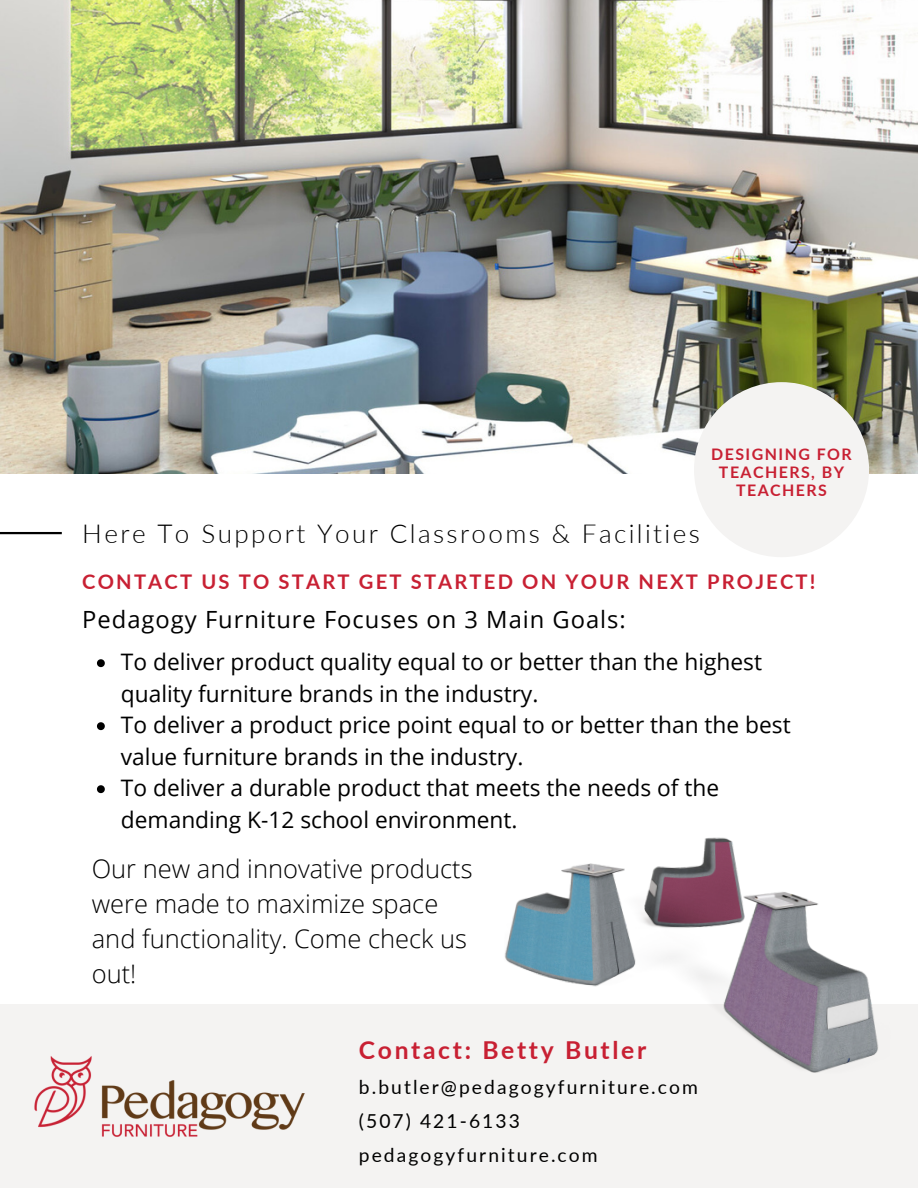
<style>
.page{position:relative;width:918px;height:1188px;background:#fff}
.page>*{position:absolute;margin:0;border:0;box-sizing:border-box;transform-origin:0 0}
.t1{font:300 26.1px "Lato";letter-spacing:.09em;color:#000}
.t2{font:300 25.5px/34.8px "Open Sans";color:#000}
.t3{font:700 24.6px "Lato";letter-spacing:.11em;color:#c82033}
.t4{font:23.7px "Open Sans";letter-spacing:.04em;color:#000}
.t5{font:22.65px/31.5px "Open Sans";color:#000}
.t6{font:700 20.1px "Lato";letter-spacing:.11em;color:#c82033}
.t7{font:19.2px/33.8px "Lato";letter-spacing:.11em;color:#000}
.t8{font:700 15.9px/18px "Lato";letter-spacing:.09em;color:#c82033;text-align:center}
</style>
<div class="page">
<img style="left:0;top:0;width:918px;height:474px">
<div style="left:0;top:1005px;width:918px;height:183px;background:#f4f3f2"></div>
<hr style="left:0;top:532px;width:62px;height:2px;background:#000">
<div style="left:694px;top:382px;width:175px;height:175px;background:#f4f3f2;border-radius:50%"></div>
<img style="left:34px;top:1056px;width:271px;height:81px">
<img style="left:500px;top:837px;width:397px;height:236px">
<svg style="left:97px;top:659px;width:8px;height:8px"></svg>
<svg style="left:97px;top:722px;width:8px;height:8px"></svg>
<svg style="left:97px;top:785px;width:8px;height:8px"></svg>
<h4 class="t1" style="left:82px;top:517px;width:619px">Here To Support Your Classrooms &amp; Facilities</h4>
<p class="t8" style="left:711px;top:445px;width:142px">DESIGNING FOR<br>TEACHERS, BY<br>TEACHERS</p>
<p class="t6" style="left:82px;top:569px;width:735px">CONTACT US TO START GET STARTED ON YOUR NEXT PROJECT!</p>
<p class="t4" style="left:82px;top:603px;width:545px">Pedagogy Furniture Focuses on 3 Main Goals:</p>
<p class="t5" style="left:121px;top:646px;width:643px">To deliver product quality equal to or better than the highest quality furniture brands in the industry.</p>
<h1 class="t5" style="left:121px;top:709px;width:671px">To deliver a product price point equal to or better than the best value furniture brands in the industry.</h1>
<h5 class="t5" style="left:121px;top:772px;width:600px">To deliver a durable product that meets the needs of the demanding K-12 school environment.</h5>
<h2 class="t2" style="left:92px;top:851px;width:382px">Our new and innovative products were made to maximize space and functionality. Come check us out!</h2>
<p class="t3" style="left:359px;top:1035px;width:289px">Contact: Betty Butler</p>
<p class="t7" style="left:359px;top:1070px;width:341px">b.butler@pedagogyfurniture.com (507) 421-6133 pedagogyfurniture.com</p>
</div>
